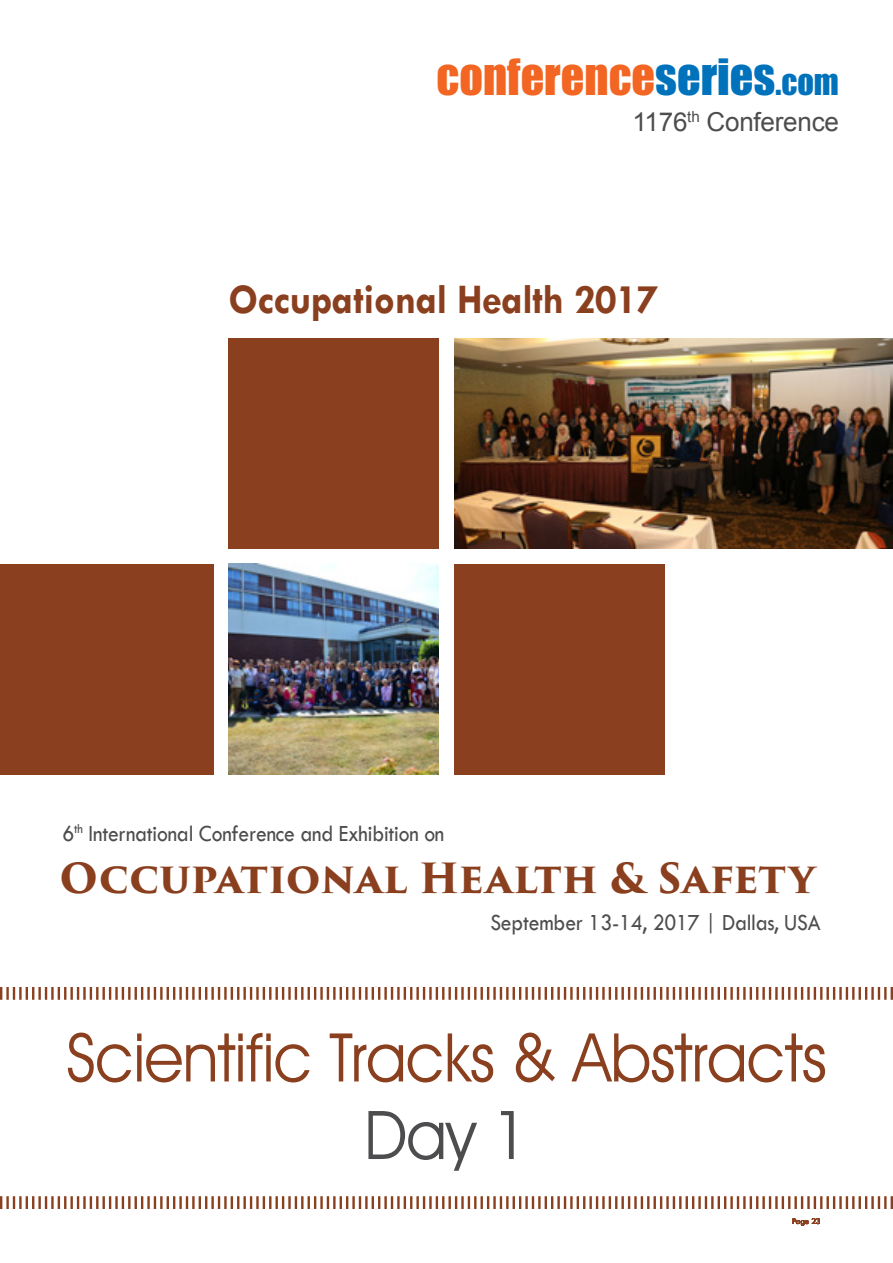
<style>
.page{position:relative;width:893px;height:1263px;background:#fff}
.page>*{position:absolute;margin:0;border:0;box-sizing:border-box;transform-origin:0 0}
.t1{font:67.5px "Avant Garde IT Cby BT";letter-spacing:-.01em;color:#8a3f1e;scale:.95 1}
.t2{font:67.5px "Avant Garde IT Cby BT";color:#4d4d4f;scale:.95 1}
.t3{font:46.2px "Impact";color:#f26522}
.t4{font:700 42.45px "Tw Cen";letter-spacing:-.01em;color:#8a3f1e;scale:.95 1}
.t5{font:700 40.5px "Trajan Pro 3";color:#8a3f1e}
.t6{font:26.1px "Arial";letter-spacing:-.01em;color:#4d4d4f}
.t7{font:24px "Tw Cen";letter-spacing:-.01em;color:#4d4d4f;scale:.9 1}
.t8{font:9px "Tw Cen";letter-spacing:-.02em;color:#8a3f1e;scale:.95 1}
.s1{color:#0072bc}
.s2{font-size:32.4px;color:#0072bc}
</style>
<div class="page">
<div style="left:228px;top:338px;width:211px;height:211px;background:#8a3f1e"></div>
<img style="left:228px;top:564px;width:211px;height:210px">
<div style="left:0;top:564px;width:213px;height:210px;background:#8a3f1e"></div>
<div style="left:454px;top:564px;width:210px;height:210px;background:#8a3f1e"></div>
<img style="left:454px;top:338px;width:439px;height:211px">
<svg style="left:0;top:987px;width:893px;height:13px"></svg>
<svg style="left:0;top:1196px;width:893px;height:13px"></svg>
<h2 class="t3" style="left:436px;top:41px;width:404px">CONFERENCE<span class="s1">SERIES</span><span class="s2">.COM</span></h2>
<p class="t6" style="left:632px;top:104px;width:208px">1176<sup>th</sup> Conference</p>
<h3 class="t4" style="left:228px;top:274px;width:454px">Occupational Health 2017</h3>
<p class="t7" style="left:63px;top:819px;width:426px">6<sup>th</sup> International Conference and Exhibition on</p>
<h3 class="t5" style="left:60px;top:848px;width:757px">Occupational Health &amp; Safety</h3>
<p class="t7" style="left:490px;top:908px;width:369px">September 13-14, 2017 | Dallas, USA</p>
<h1 class="t1" style="left:66px;top:1016px;width:802px">Scientific Tracks &amp; Abstracts</h1>
<h1 class="t2" style="left:364px;top:1094px;width:175px">Day 1</h1>
<p class="t8" style="left:792px;top:1215px;width:32px">Page 23</p>
</div>
